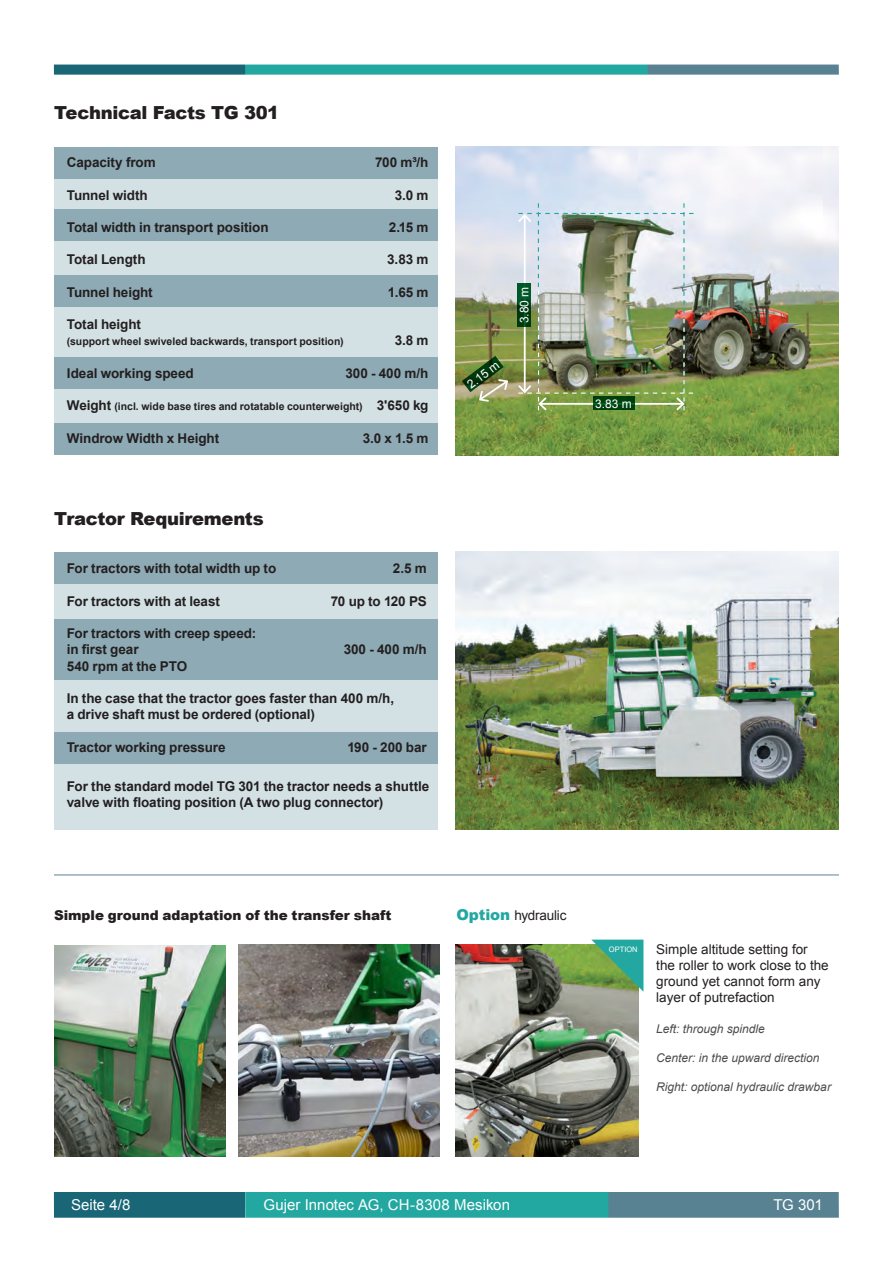
<style>
.page{position:relative;width:893px;height:1263px;background:#fff}
.page>*{position:absolute;margin:0;border:0;box-sizing:border-box;transform-origin:0 0}
.t1{font:900 18px "Arial";letter-spacing:-.02em;color:#231f20}
.t2{font:15px "Arial";letter-spacing:.005em;color:#fff}
.t3{font:700 13.5px/16.2px "Arial";letter-spacing:-.005em;color:#231f20}
.t4{font:13.5px/16.2px "Arial";color:#231f20}
.t5{font:900 13.5px "Arial";letter-spacing:-.005em;color:#231f20}
.t6{font:italic 12px "Arial";color:#4b4c4d}
.t7{font:12px "Arial";color:#fff}
.t8{font:700 10.5px "Arial";color:#231f20}
.t9{font:7.5px "Arial";color:#fff}
.s1{font-size:13.5px}
.s2{font-weight:900;font-size:15px;color:#23a8a1}
</style>
<div class="page">
<div style="left:547px;top:64px;width:292px;height:12px;background:#588292"></div>
<div style="left:241px;top:64px;width:407px;height:25px;background:#23a8a1"></div>
<div style="left:54px;top:1192px;width:191px;height:37px;background:#196677"></div>
<div style="left:547px;top:1192px;width:292px;height:27px;background:#588292"></div>
<div style="left:245px;top:1192px;width:364px;height:37px;background:#23a8a1"></div>
<div style="left:47px;top:1218px;width:820px;height:22px;background:#fff"></div>
<div style="left:54px;top:64px;width:191px;height:30px;background:#196677"></div>
<div style="left:29px;top:42px;width:820px;height:23px;background:#fff;border:2px solid #fff"></div>
<div style="left:36px;top:75px;width:820px;height:22px;background:#fff"></div>
<img style="left:54px;top:945px;width:171px;height:212px">
<img style="left:239px;top:944px;width:201px;height:213px">
<img style="left:455px;top:944px;width:183px;height:213px">
<div style="left:54px;top:570px;width:383px;height:259px;background:#d3e1e4"></div>
<div style="left:54px;top:168px;width:383px;height:281px;background:#d3e1e4"></div>
<div style="left:54px;top:552px;width:383px;height:32px;background:#8eaab4"></div>
<div style="left:54px;top:619px;width:383px;height:60px;background:#8eaab4"></div>
<div style="left:54px;top:732px;width:383px;height:32px;background:#8eaab4"></div>
<img style="left:455px;top:147px;width:384px;height:308px">
<svg style="left:462px;top:356px;width:48px;height:47px;background:#72854e"></svg>
<div style="left:54px;top:147px;width:383px;height:32px;background:#8eaab4"></div>
<div style="left:54px;top:209px;width:383px;height:32px;background:#8eaab4"></div>
<div style="left:54px;top:275px;width:383px;height:32px;background:#8eaab4"></div>
<div style="left:54px;top:357px;width:383px;height:32px;background:#8eaab4"></div>
<div style="left:54px;top:423px;width:383px;height:32px;background:#8eaab4"></div>
<img style="left:516px;top:203px;width:177px;height:209px">
<img style="left:455px;top:552px;width:384px;height:277px">
<hr style="left:54px;top:874px;width:785px;height:1px;background:#5d8493">
<svg style="left:591px;top:939px;width:52px;height:53px;background:#53a578"></svg>
<p class="t1" style="left:54px;top:100px;width:227px">Technical Facts TG 301</p>
<p class="t3" style="left:67px;top:155px;width:90px">Capacity from</p>
<p class="t3" style="left:375px;top:155px;width:55px">700 m³/h</p>
<p class="t3" style="left:67px;top:187px;width:82px">Tunnel width</p>
<p class="t3" style="left:395px;top:187px;width:35px">3.0 m</p>
<p class="t3" style="left:67px;top:220px;width:203px">Total width in transport position</p>
<p class="t3" style="left:389px;top:220px;width:41px">2.15 m</p>
<p class="t3" style="left:67px;top:252px;width:80px">Total Length</p>
<p class="t3" style="left:387px;top:252px;width:43px">3.83 m</p>
<p class="t3" style="left:67px;top:284px;width:87px">Tunnel height</p>
<p class="t3" style="left:388px;top:284px;width:42px">1.65 m</p>
<p class="t3" style="left:67px;top:317px;width:76px">Total height</p>
<p class="t8" style="left:67px;top:335px;width:278px">(support wheel swiveled backwards, transport position)</p>
<p class="t3" style="left:395px;top:333px;width:35px">3.8 m</p>
<p class="t3" style="left:67px;top:365px;width:128px">Ideal working speed</p>
<p class="t3" style="left:345px;top:365px;width:85px">300 - 400 m/h</p>
<p class="t8" style="left:67px;top:399px;width:363px"><span class="s1">Weight</span> (incl. wide base tires and rotatable counterweight) <span class="s1">3'650 kg</span></p>
<p class="t3" style="left:67px;top:430px;width:154px">Windrow Width x Height</p>
<p class="t3" style="left:363px;top:430px;width:67px">3.0 x 1.5 m</p>
<p class="t1" style="left:54px;top:505px;width:211px">Tractor Requirements</p>
<p class="t3" style="left:67px;top:561px;width:211px">For tractors with total width up to</p>
<p class="t3" style="left:393px;top:561px;width:35px">2.5 m</p>
<p class="t3" style="left:67px;top:593px;width:155px">For tractors with at least</p>
<p class="t3" style="left:331px;top:593px;width:98px">70 up to 120 PS</p>
<p class="t3" style="left:67px;top:626px;width:191px">For tractors with creep speed:</p>
<p class="t3" style="left:67px;top:642px;width:73px">in first gear</p>
<p class="t3" style="left:344px;top:642px;width:85px">300 - 400 m/h</p>
<p class="t3" style="left:67px;top:658px;width:122px">540 rpm at the PTO</p>
<p class="t3" style="left:67px;top:690px;width:329px">In the case that the tractor goes faster than 400 m/h, a drive shaft must be ordered (optional)</p>
<p class="t3" style="left:67px;top:739px;width:160px">Tractor working pressure</p>
<p class="t3" style="left:347px;top:739px;width:81px">190 - 200 bar</p>
<p class="t3" style="left:67px;top:778px;width:364px">For the standard model TG 301 the tractor needs a shuttle valve with floating position (A two plug connector)</p>
<p class="t7" style="left:464px;top:379px;width:38px;rotate:-37deg">2.15 m</p>
<p class="t7" style="left:516px;top:323px;width:38px;rotate:-90deg">3.80 m</p>
<p class="t7" style="left:595px;top:395px;width:38px">3.83 m</p>
<p class="t5" style="left:54px;top:905px;width:339px">Simple ground adaptation of the transfer shaft</p>
<p class="t4" style="left:456px;top:907px;width:111px"><span class="s2">Option</span> hydraulic</p>
<p class="t9" style="left:609px;top:944px;width:30px">OPTION</p>
<p class="t4" style="left:656px;top:941px;width:174px">Simple altitude setting for the roller to work close to the ground yet cannot form any layer of putrefaction</p>
<p class="t6" style="left:656px;top:1021px;width:110px">Left: through spindle</p>
<p class="t6" style="left:656px;top:1050px;width:165px">Center: in the upward direction</p>
<p class="t6" style="left:656px;top:1079px;width:176px">Right: optional hydraulic drawbar</p>
<p class="t2" style="left:71px;top:1194px;width:61px">Seite 4/8</p>
<p class="t2" style="left:264px;top:1194px;width:248px">Gujer Innotec AG, CH-8308 Mesikon</p>
<p class="t2" style="left:773px;top:1194px;width:51px">TG 301</p>
</div>
